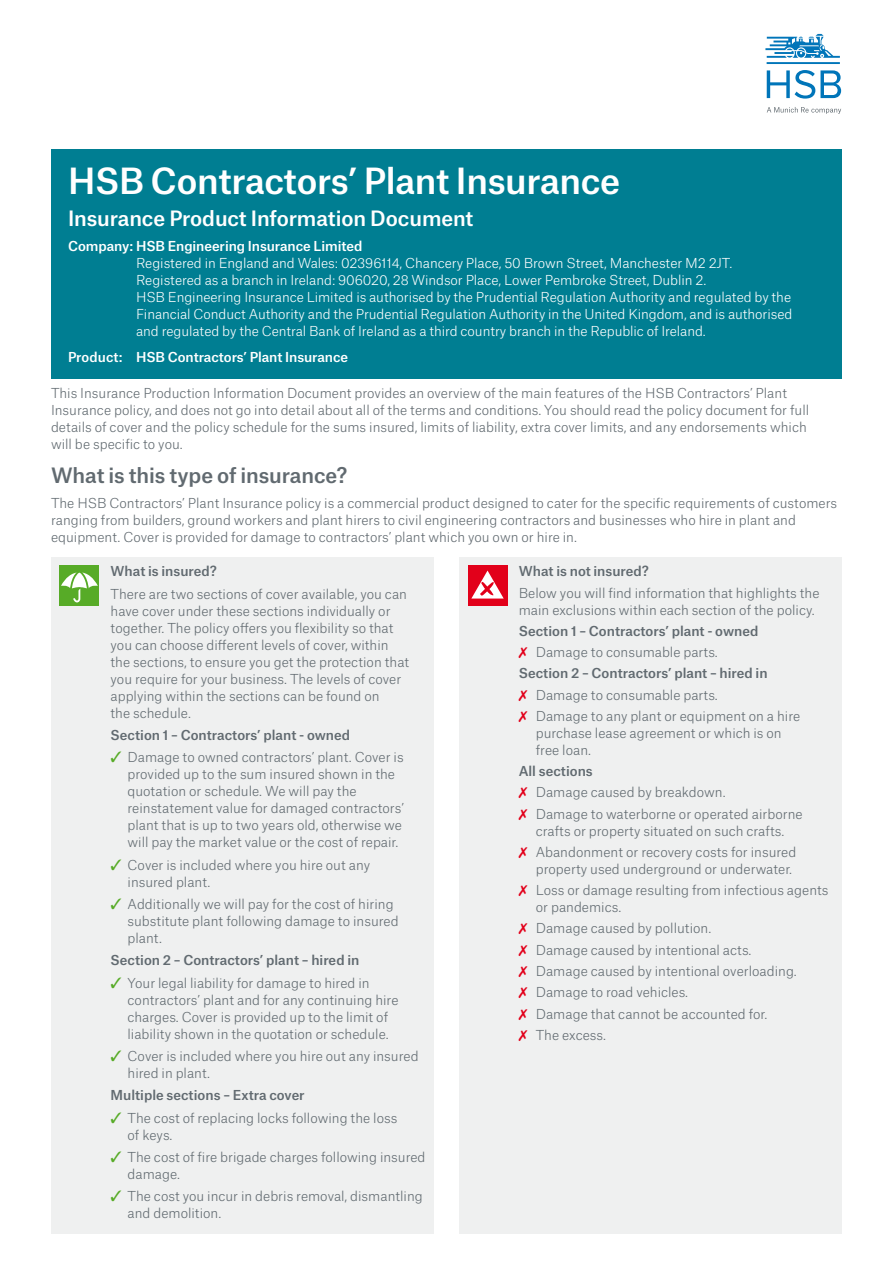
<style>
.page{position:relative;width:893px;height:1263px;background:#fff}
.page>*{position:absolute;margin:0;border:0;box-sizing:border-box;transform-origin:0 0}
.MR_23_pt{font:500 34.5px "Munich Re";letter-spacing:-.01em;color:#fff}
.t1{font:500 22.35px "Munich Re";color:#fff}
.MR_13_5_pt{font:500 20.25px "Munich Re";letter-spacing:-.005em;color:#fff}
.MR_13_5_pt-2{font:500 20.25px "Munich Re";letter-spacing:-.005em;color:#616a70}
.t2{font:500 18.45px "Munich Re";color:#fff}
.MR_8_75_pt_regular{font:300 13.2px/17px "Munich Re";color:#616a70}
.MR_11_pt{font:300 13.2px/17px "Munich Re";letter-spacing:-.005em;color:#fff}
.MR_13_5_pt-3{font:300 13.2px/17px "Munich Re";color:#616a70}
.MR_8_75_pt_regular-2{font:500 13.2px "Munich Re";color:#616a70}
.MR_11_pt-2{font:500 13.2px "Munich Re";letter-spacing:-.005em;color:#fff}
.s1{font-weight:500}
.s2{color:#57ab27}
</style>
<div class="page">
<div style="left:51px;top:557px;width:383px;height:676px;background:#eff0f0"></div>
<div style="left:459px;top:557px;width:383px;height:676px;background:#eff0f0"></div>
<div style="left:60px;top:566px;width:39px;height:40px;background:#57ab27"></div>
<svg style="left:61px;top:572px;width:37px;height:31px"></svg>
<div style="left:468px;top:566px;width:39px;height:40px;background:#e2001a"></div>
<svg style="left:471px;top:570px;width:33px;height:28px"></svg>
<div style="left:51px;top:149px;width:791px;height:229px;background:#007e92"></div>
<svg style="left:767px;top:107px;width:74px;height:7px"></svg>
<svg style="left:765px;top:34px;width:76px;height:65px"></svg>
<p class="MR_23_pt" style="left:68px;top:153px;width:554px">HSB Contractors’ Plant Insurance</p>
<p class="MR_13_5_pt" style="left:68px;top:202px;width:407px">Insurance Product Information Document</p>
<p class="MR_11_pt" style="left:136px;top:236px;width:658px;text-indent:-68px"><span class="s1">Company: HSB Engineering Insurance Limited<br></span>Registered in England and Wales: 02396114, Chancery Place, 50 Brown Street, Manchester M2 2JT.<br>Registered as a branch in Ireland: 906020, 28 Windsor Place, Lower Pembroke Street, Dublin 2.<br>HSB Engineering Insurance Limited is authorised by the Prudential Regulation Authority and regulated by the Financial Conduct Authority and the Prudential Regulation Authority in the United Kingdom, and is authorised and regulated by the Central Bank of Ireland as a third country branch in the Republic of Ireland.</p>
<p class="MR_11_pt-2" style="left:68px;top:346px;width:282px">Product: HSB Contractors’ Plant Insurance</p>
<p class="MR_13_5_pt-3" style="left:51px;top:383px;width:760px">This Insurance Production Information Document provides an overview of the main features of the HSB Contractors’ Plant Insurance policy, and does not go into detail about all of the terms and conditions. You should read the policy document for full details of cover and the policy schedule for the sums insured, limits of liability, extra cover limits, and any endorsements which will be specific to you.</p>
<p class="MR_13_5_pt-2" style="left:51px;top:458px;width:298px">What is this type of insurance?</p>
<p class="MR_8_75_pt_regular" style="left:51px;top:493px;width:788px">The HSB Contractors’ Plant Insurance policy is a commercial product designed to cater for the specific requirements of customers ranging from builders, ground workers and plant hirers to civil engineering contractors and businesses who hire in plant and equipment. Cover is provided for damage to contractors’ plant which you own or hire in.</p>
<p class="MR_8_75_pt_regular-2" style="left:111px;top:560px;width:108px">What is insured?</p>
<p class="MR_8_75_pt_regular" style="left:111px;top:584px;width:300px">There are two sections of cover available, you can have cover under these sections individually or together. The policy offers you flexibility so that you can choose different levels of cover, within the sections, to ensure you get the protection that you require for your business. The levels of cover applying within the sections can be found on<br>the schedule.</p>
<p class="MR_8_75_pt_regular-2" style="left:111px;top:724px;width:241px">Section 1 – Contractors’ plant - owned</p>
<p class="MR_8_75_pt_regular" style="left:128px;top:747px;width:278px;text-indent:-17px"><span class="s2">✓</span> Damage to owned contractors’ plant. Cover is provided up to the sum insured shown in the quotation or schedule. We will pay the reinstatement value for damaged contractors’ plant that is up to two years old, otherwise we will pay the market value or the cost of repair.</p>
<p class="MR_8_75_pt_regular" style="left:128px;top:855px;width:244px;text-indent:-17px"><span class="s2">✓</span> Cover is included where you hire out any insured plant.</p>
<p class="MR_8_75_pt_regular" style="left:128px;top:894px;width:273px;text-indent:-17px"><span class="s2">✓</span> Additionally we will pay for the cost of hiring substitute plant following damage to insured plant.</p>
<p class="MR_8_75_pt_regular-2" style="left:111px;top:949px;width:250px">Section 2 – Contractors’ plant – hired in</p>
<p class="MR_8_75_pt_regular" style="left:128px;top:973px;width:272px;text-indent:-17px"><span class="s2">✓</span> Your legal liability for damage to hired in contractors’ plant and for any continuing hire charges. Cover is provided up to the limit of liability shown in the quotation or schedule.</p>
<p class="MR_8_75_pt_regular" style="left:128px;top:1046px;width:293px;text-indent:-17px"><span class="s2">✓</span> Cover is included where you hire out any insured hired in plant.</p>
<p class="MR_8_75_pt_regular-2" style="left:111px;top:1084px;width:196px">Multiple sections – Extra cover</p>
<p class="MR_8_75_pt_regular" style="left:128px;top:1108px;width:271px;text-indent:-17px"><span class="s2">✓</span> The cost of replacing locks following the loss of keys.</p>
<p class="MR_8_75_pt_regular" style="left:128px;top:1147px;width:299px;text-indent:-17px"><span class="s2">✓</span> The cost of fire brigade charges following insured damage.</p>
<p class="MR_8_75_pt_regular" style="left:128px;top:1186px;width:297px;text-indent:-17px"><span class="s2">✓</span> The cost you incur in debris removal, dismantling and demolition.</p>
<p class="MR_8_75_pt_regular-2" style="left:519px;top:560px;width:132px">What is not insured?</p>
<p class="MR_8_75_pt_regular" style="left:519px;top:583px;width:302px">Below you will find information that highlights the main exclusions within each section of the policy.</p>
<p class="MR_8_75_pt_regular-2" style="left:519px;top:620px;width:241px">Section 1 – Contractors’ plant - owned</p>
<p class="MR_8_75_pt_regular" style="left:536px;top:642px;width:184px">Damage to consumable parts.</p>
<p class="MR_8_75_pt_regular-2" style="left:519px;top:662px;width:250px">Section 2 – Contractors’ plant – hired in</p>
<p class="MR_8_75_pt_regular" style="left:536px;top:685px;width:184px">Damage to consumable parts.</p>
<p class="MR_8_75_pt_regular" style="left:536px;top:706px;width:266px">Damage to any plant or equipment on a hire purchase lease agreement or which is on free loan.</p>
<p class="MR_8_75_pt_regular-2" style="left:519px;top:760px;width:76px">All sections</p>
<p class="MR_8_75_pt_regular" style="left:536px;top:783px;width:191px">Damage caused by breakdown.</p>
<p class="MR_8_75_pt_regular" style="left:536px;top:804px;width:268px">Damage to waterborne or operated airborne crafts or property situated on such crafts.</p>
<p class="MR_8_75_pt_regular" style="left:536px;top:842px;width:262px">Abandonment or recovery costs for insured property used underground or underwater.</p>
<p class="MR_8_75_pt_regular" style="left:536px;top:880px;width:294px">Loss or damage resulting from infectious agents or pandemics.</p>
<p class="MR_8_75_pt_regular" style="left:536px;top:919px;width:177px">Damage caused by pollution.</p>
<p class="MR_8_75_pt_regular" style="left:536px;top:940px;width:217px">Damage caused by intentional acts.</p>
<p class="MR_8_75_pt_regular" style="left:536px;top:961px;width:263px">Damage caused by intentional overloading.</p>
<p class="MR_8_75_pt_regular" style="left:536px;top:982px;width:154px">Damage to road vehicles.</p>
<p class="MR_8_75_pt_regular" style="left:536px;top:1004px;width:233px">Damage that cannot be accounted for.</p>
<p class="MR_8_75_pt_regular" style="left:536px;top:1025px;width:72px">The excess.</p>
<p class="t2" style="left:197px;top:563px;width:13px">£</p>
<p class="t1" style="left:207px;top:572px;width:16px">£</p>
<p class="t1" style="left:354px;top:572px;width:16px">£</p>
</div>
